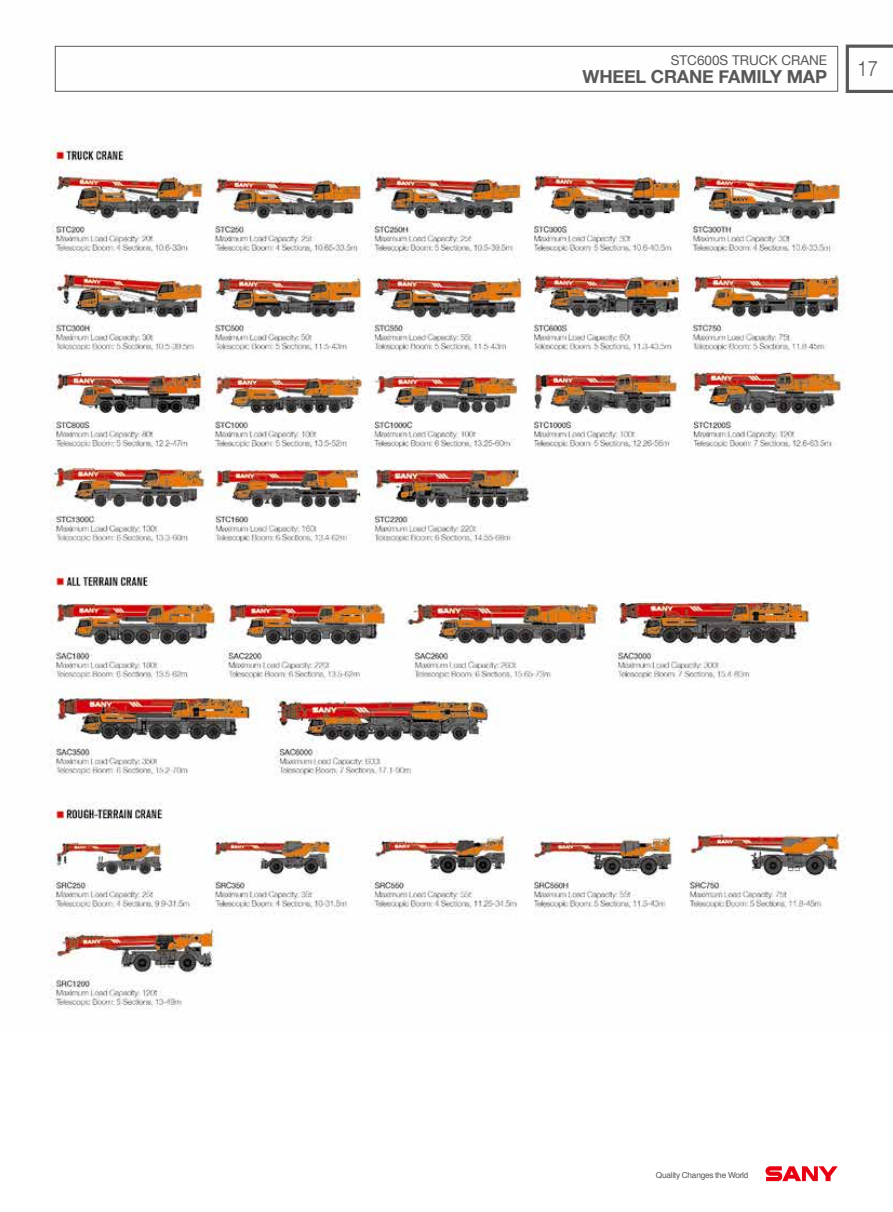
<style>
.page{position:relative;width:893px;height:1212px;background:#fff}
.page>*{position:absolute;margin:0;border:0;box-sizing:border-box;transform-origin:0 0}
.t1{font:300 21px "Helvetica";color:#595757;scale:.9 1}
.t2{font:700 18px "Helvetica Neue";letter-spacing:-.01em;color:#595757}
.t3{font:13.5px "Helvetica Neue";color:#595757}
.t4{font:8.25px "Helvetica";letter-spacing:-.03em;color:#595757}
</style>
<div class="page">
<img style="left:50px;top:44px;width:843px;height:965px">
<div style="left:55px;top:46px;width:783px;height:45px;border:1px solid #595757"></div>
<svg style="left:846px;top:45px;width:47px;height:48px"></svg>
<svg style="left:765px;top:1166px;width:73px;height:15px"></svg>
<h3 class="t3" style="left:671px;top:50px;width:158px">STC600S TRUC K CRANE</h3>
<h2 class="t2" style="left:583px;top:62px;width:246px">WHEEL CRANE FAMILY MAP</h2>
<h1 class="t1" style="left:857px;top:51px;width:25px">17</h1>
<p class="t4" style="left:656px;top:1169px;width:94px">Quality Changes the World</p>
</div>
